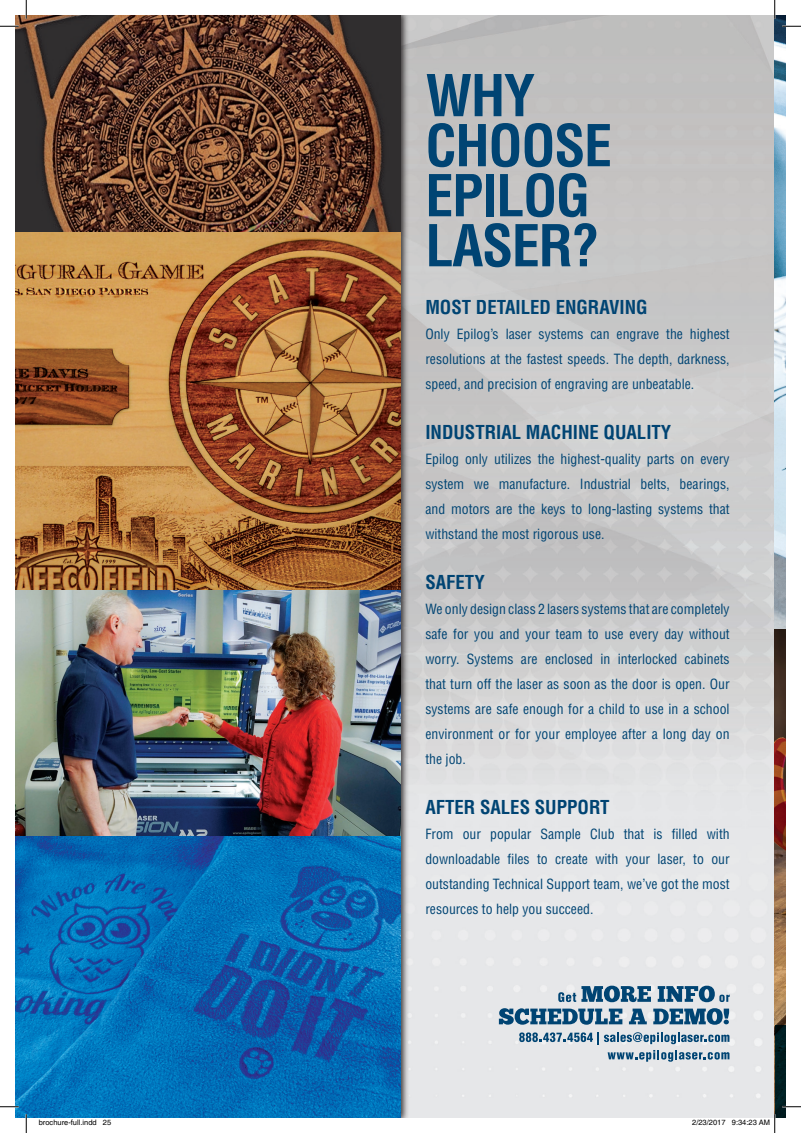
<style>
.page{position:relative;width:801px;height:1133px;background:#fff}
.page>*{position:absolute;margin:0;border:0;box-sizing:border-box;transform-origin:0 0}
.t1{font:700 condensed 56.25px/50px "Helvetica";letter-spacing:-.025em;color:#004473}
.t2{font:700 condensed 18.75px "Helvetica";color:#004473}
.t3{font:condensed 13.75px/25px "Helvetica";color:#004473;text-align:justify}
.t4{font:7.5px "Helvetica";color:#000}
</style>
<div class="page">
<img style="left:410px;top:15px;width:364px;height:1102px">
<img style="left:774px;top:15px;width:12px;height:614px">
<img style="left:774px;top:629px;width:12px;height:396px">
<svg style="left:774px;top:1025px;width:12px;height:93px"></svg>
<img style="left:15px;top:589px;width:385px;height:247px">
<img style="left:15px;top:231px;width:385px;height:358px">
<img style="left:15px;top:836px;width:385px;height:282px">
<img style="left:15px;top:15px;width:385px;height:216px">
<svg style="left:558px;top:985px;width:93px;height:17px;background:#678da8"></svg>
<svg style="left:657px;top:985px;width:72px;height:17px"></svg>
<svg style="left:499px;top:1008px;width:123px;height:16px;background:#55809e"></svg>
<svg style="left:629px;top:1008px;width:17px;height:16px"></svg>
<svg style="left:653px;top:1008px;width:76px;height:16px"></svg>
<svg style="left:519px;top:1032px;width:210px;height:29px;background:#aebfcc"></svg>
<svg style="left:0;top:25px;width:19px;height:2px"></svg>
<svg style="left:782px;top:25px;width:19px;height:2px"></svg>
<svg style="left:0;top:1105px;width:19px;height:2px"></svg>
<svg style="left:782px;top:1105px;width:19px;height:2px"></svg>
<svg style="left:25px;top:0;width:2px;height:19px"></svg>
<svg style="left:25px;top:1114px;width:2px;height:18px"></svg>
<svg style="left:774px;top:0;width:1px;height:19px"></svg>
<svg style="left:731px;top:1114px;width:44px;height:18px"></svg>
<h1 class="t1" style="left:425px;top:70px;width:188px">WHY<br>CHOOSE<br>EPILOG<br>LASER?</h1>
<h2 class="t2" style="left:425px;top:295px;width:224px">MOST DETAILED ENGRAVING</h2>
<p class="t3" style="left:425px;top:321px;width:306px">Only Epilog’s laser systems can engrave the highest resolutions at the fastest speeds. The depth, darkness, speed, and precision of engraving are unbeatable.</p>
<h2 class="t2" style="left:425px;top:420px;width:247px">INDUSTRIAL MACHINE QUALITY</h2>
<p class="t3" style="left:425px;top:446px;width:306px">Epilog only utilizes the highest-quality parts on every system we manufacture. Industrial belts, bearings, and motors are the keys to long-lasting systems that withstand the most rigorous use.</p>
<h2 class="t2" style="left:425px;top:570px;width:61px">SAFETY</h2>
<p class="t3" style="left:425px;top:596px;width:306px">We only design class 2 lasers systems that are completely safe for you and your team to use every day without worry. Systems are enclosed in interlocked cabinets that turn off the laser as soon as the door is open. Our systems are safe enough for a child to use in a school environment or for your employee after a long day on the job.</p>
<h2 class="t2" style="left:425px;top:795px;width:186px">AFTER SALES SUPPORT</h2>
<p class="t3" style="left:425px;top:821px;width:306px">From our popular Sample Club that is filled with downloadable files to create with your laser, to our outstanding Technical Support team, we’ve got the most resources to help you succeed.</p>
<p class="t4" style="left:39px;top:1118px;width:74px">brochure-full.indd 25</p>
<p class="t4" style="left:692px;top:1118px;width:79px">2/23/2017 9:34:23 AM</p>
</div>
